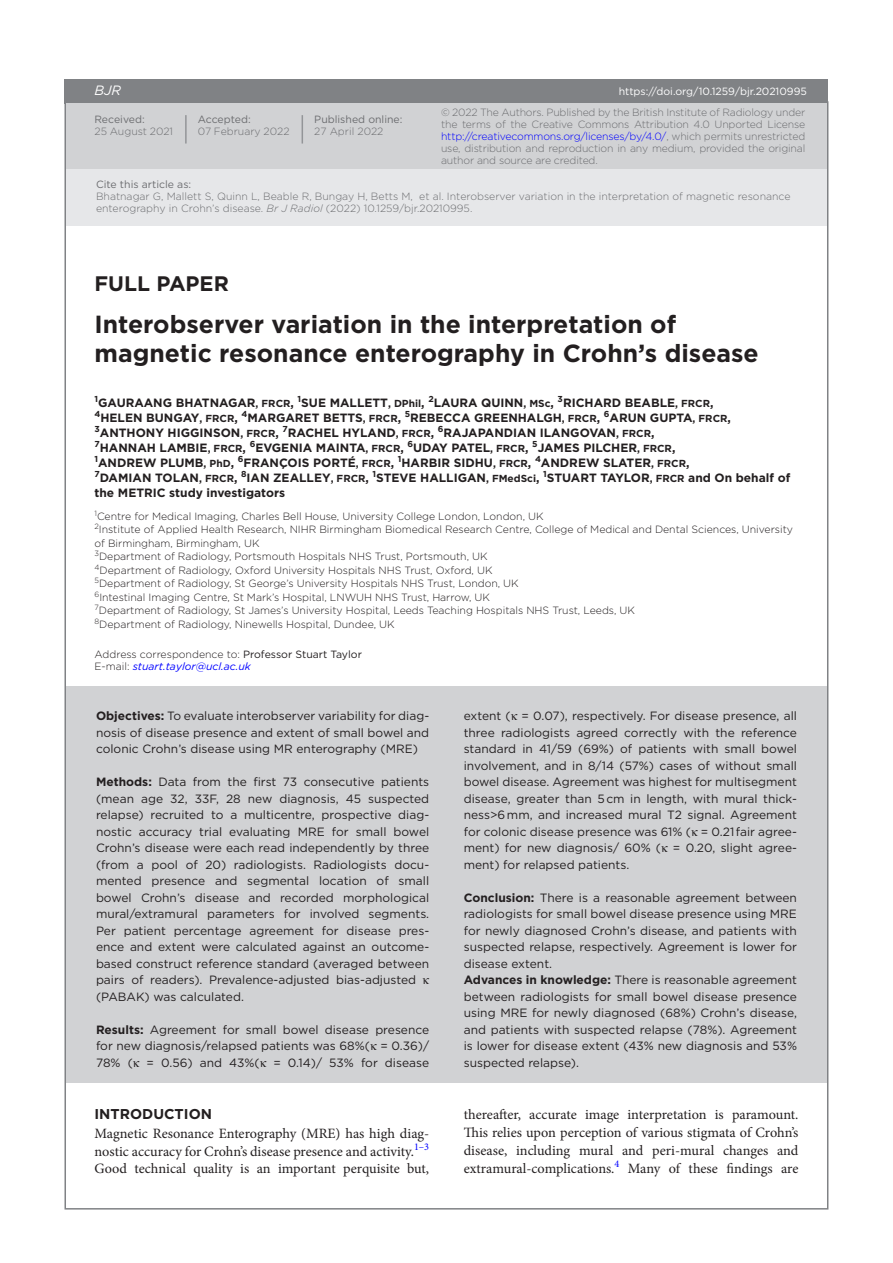
<style>
.page{position:relative;width:893px;height:1263px;background:#fff}
.page>*{position:absolute;margin:0;border:0;box-sizing:border-box;transform-origin:0 0}
.t1{font:700 24.75px/29.2px "Gotham";color:#231f20}
.t2{font:700 21px "Gotham";color:#231f20}
.t3{font:14.25px/18.3px "Minion Pro";color:#231f20;text-align:justify}
.t4{font:700 14.25px "Gotham";color:#231f20}
.t5{font:italic 13.5px "Gotham";color:#fff}
.t6{font:12px/16.5px "Gotham";color:#231f20;text-align:justify}
.t7{font:700 12px/15px "Gotham";color:#231f20}
.t8{font:300 10.5px/13.5px "Gotham";letter-spacing:-.005em;color:#231f20}
.t9{font:300 10.5px/12px "Gotham";color:#6c6d70}
.t10{font:10.5px "Gotham";color:#6c6d70}
.t11{font:10.5px "Gotham";color:#fff}
.s1{color:#00f}
.s2{font-style:italic}
.s3{font-size:10.2px}
.s4{font-weight:400}
.s5{font-weight:400;font-style:italic;color:#00f}
.s6{font-weight:700}
</style>
<div class="page">
<div style="left:64px;top:79px;width:764px;height:24px;background:#808285"></div>
<div style="left:66px;top:154px;width:761px;height:71px;background:#e6e7e9"></div>
<div style="left:66px;top:103px;width:761px;height:65px;background:#d1d2d4"></div>
<hr style="left:185px;top:115px;width:2px;height:29px;background:#939598">
<svg style="left:302px;top:115px;width:1px;height:29px"></svg>
<div style="left:66px;top:686px;width:761px;height:397px;background:#d1d2d4"></div>
<p class="t5" style="left:94px;top:83px;width:28px">BJR</p>
<p class="t10" style="left:94px;top:113px;width:52px">Received:</p>
<p class="t9" style="left:94px;top:125px;width:80px">25 August 2021</p>
<p class="t10" style="left:198px;top:113px;width:54px">Accepted:</p>
<p class="t9" style="left:198px;top:125px;width:93px">07 February 2022</p>
<p class="t10" style="left:314px;top:113px;width:90px">Published online:</p>
<p class="t9" style="left:314px;top:125px;width:71px">27 April 2022</p>
<p class="t11" style="left:619px;top:85px;width:190px">https://doi.org/10.1259/bjr.20210995</p>
<p class="t9" style="left:441px;top:106px;width:366px;text-align:justify">© 2022 The Authors. Published by the British Institute of Radiology under the terms of the Creative Commons Attribution 4.0 Unported License <span class="s1">http://creativecommons.org/licenses/by/4.0/</span>, which permits unrestricted use, distribution and reproduction in any medium, provided the original author and source are credited.</p>
<p class="t10" style="left:96px;top:177px;width:97px">Cite this article as:</p>
<p class="t9" style="left:96px;top:190px;width:696px">Bhatnagar G, Mallett S, Quinn L, Beable R, Bungay H, Betts M, et al. Interobserver variation in the interpretation of magnetic resonance enterography in Crohn’s disease. <span class="s2">Br J Radiol</span> (2022) 10.1259/bjr.20210995.</p>
<h2 class="t2" style="left:94px;top:270px;width:136px">FULL PAPER</h2>
<h1 class="t1" style="left:94px;top:310px;width:666px">Interobserver variation in the interpretation of magnetic resonance enterography in Crohn’s disease</h1>
<p class="t7" style="left:94px;top:396px;width:697px"><sup>1</sup>GAURAANG BHATNAGAR<span class="s3">, FRCR</span>, <sup>1</sup>SUE MALLETT<span class="s3">, DPhil</span>, <sup>2</sup>LAURA QUINN<span class="s3">, MSc</span>, <sup>3</sup>RICHARD BEABLE<span class="s3">, FRCR</span>,<br><sup>4</sup>HELEN BUNGAY<span class="s3">, FRCR</span>, <sup>4</sup>MARGARET BETTS<span class="s3">, FRCR</span>, <sup>5</sup>REBECCA GREENHALGH<span class="s3">, FRCR</span>, <sup>6</sup>ARUN GUPTA<span class="s3">, FRCR</span>, <sup>3</sup>ANTHONY HIGGINSON<span class="s3">, FRCR</span>, <sup>7</sup>RACHEL HYLAND<span class="s3">, FRCR</span>, <sup>6</sup>RAJAPANDIAN ILANGOVAN<span class="s3">, FRCR</span>,<br><sup>7</sup>HANNAH LAMBIE<span class="s3">, FRCR</span>, <sup>6</sup>EVGENIA MAINTA<span class="s3">, FRCR</span>, <sup>6</sup>UDAY PATEL<span class="s3">, FRCR</span>, <sup>5</sup>JAMES PILCHER<span class="s3">, FRCR</span>,<br><sup>1</sup>ANDREW PLUMB<span class="s3">, PhD</span>, <sup>6</sup>FRANÇOIS PORTÉ<span class="s3">, FRCR</span>, <sup>1</sup>HARBIR SIDHU<span class="s3">, FRCR</span>, <sup>4</sup>ANDREW SLATER<span class="s3">, FRCR</span>,<br><sup>7</sup>DAMIAN TOLAN<span class="s3">, FRCR</span>, <sup>8</sup>IAN ZEALLEY<span class="s3">, FRCR</span>, <sup>1</sup>STEVE HALLIGAN<span class="s3">, FMedSci</span>, <sup>1</sup>STUART TAYLOR<span class="s3">, FRCR</span> and On behalf of the METRIC study investigators</p>
<p class="t8" style="left:94px;top:509px;width:700px"><sup>1</sup>Centre for Medical Imaging, Charles Bell House, University College London, London, UK<br><sup>2</sup>Institute of Applied Health Research, NIHR Birmingham Biomedical Research Centre, College of Medical and Dental Sciences, University of Birmingham, Birmingham, UK<br><sup>3</sup>Department of Radiology, Portsmouth Hospitals NHS Trust, Portsmouth, UK<br><sup>4</sup>Department of Radiology, Oxford University Hospitals NHS Trust, Oxford, UK<br><sup>5</sup>Department of Radiology, St George’s University Hospitals NHS Trust, London, UK<br><sup>6</sup>Intestinal Imaging Centre, St Mark’s Hospital, LNWUH NHS Trust, Harrow, UK<br><sup>7</sup>Department of Radiology, St James’s University Hospital, Leeds Teaching Hospitals NHS Trust, Leeds, UK<br><sup>8</sup>Department of Radiology, Ninewells Hospital, Dundee, UK</p>
<p class="t8" style="left:95px;top:648px;width:269px;line-height:12px">Address correspondence to: <span class="s4">Professor Stuart Taylor<br></span>E-mail: <span class="s5">stuart.taylor@ucl.ac.uk</span></p>
<p class="t6" style="left:96px;top:707px;width:335px"><span class="s6">Objectives:</span> To evaluate interobserver variability for diag&shy;nosis of disease presence and extent of small bowel and colonic Crohn’s disease using MR enterography (MRE)</p>
<p class="t6" style="left:96px;top:773px;width:335px;text-align:left"><span class="s6">Methods:</span> Data from the first 73 consecutive patients (mean age 32, 33F, 28 new diagnosis, 45 suspected relapse) recruited to a multicentre, prospective diag&shy;nostic accuracy trial evaluating MRE for small bowel Crohn’s disease were each read independently by three (from a pool of 20) radiologists. Radiologists docu&shy;mented presence and segmental location of small bowel Crohn’s disease and recorded morphological mural/extramural parameters for involved segments.<br>Per patient percentage agreement for disease pres&shy;ence and extent were calculated against an outcome&shy;based construct reference standard (averaged between pairs of readers). Prevalence-adjusted bias-adjusted (PABAK) was calculated.</p>
<p class="t6" style="left:96px;top:1021px;width:335px"><span class="s6">Results:</span> Agreement for small bowel disease presence for new diagnosis/relapsed patients was 68%( = 0.36)/ 78% ( = 0.56) and 43%( = 0.14)/ 53% for disease</p>
<p class="t4" style="left:94px;top:1104px;width:119px">INTRODUCTION</p>
<p class="t3" style="left:94px;top:1124px;width:336px;line-height:17.7px">Magnetic Resonance Enterography (MRE) has high diag&shy;nostic accuracy for Crohn’s disease presence and activity.<sup>1–3<br></sup>Good technical quality is an important perquisite but,</p>
<p class="t6" style="left:464px;top:707px;width:335px">extent ( = 0.07), respectively. For disease presence, all three radiologists agreed correctly with the reference standard in 41/59 (69%) of patients with small bowel involvement, and in 8/14 (57%) cases of without small bowel disease. Agreement was highest for multisegment disease, greater than 5 cm in length, with mural thick&shy;ness&gt;6 mm, and increased mural T2 signal. Agreement for colonic disease presence was 61% ( = 0.21 fair agree&shy;ment) for new diagnosis/ 60% ( = 0.20, slight agree&shy;ment) for relapsed patients.</p>
<p class="t6" style="left:464px;top:889px;width:335px;text-align:left"><span class="s6">Conclusion:</span> There is a reasonable agreement between radiologists for small bowel disease presence using MRE for newly diagnosed Crohn’s disease, and patients with suspected relapse, respectively. Agreement is lower for disease extent.<br><span class="s6">Advances in knowledge:</span> There is reasonable agreement between radiologists for small bowel disease presence using MRE for newly diagnosed (68%) Crohn’s disease, and patients with suspected relapse (78%). Agreement is lower for disease extent (43% new diagnosis and 53% suspected relapse).</p>
<p class="t3" style="left:464px;top:1105px;width:336px">thereafter, accurate image interpretation is paramount.<br>This relies upon perception of various stigmata of Crohn’s disease, including mural and peri-mural changes and extramural-complications.<sup>4</sup> Many of these findings are</p>
</div>
